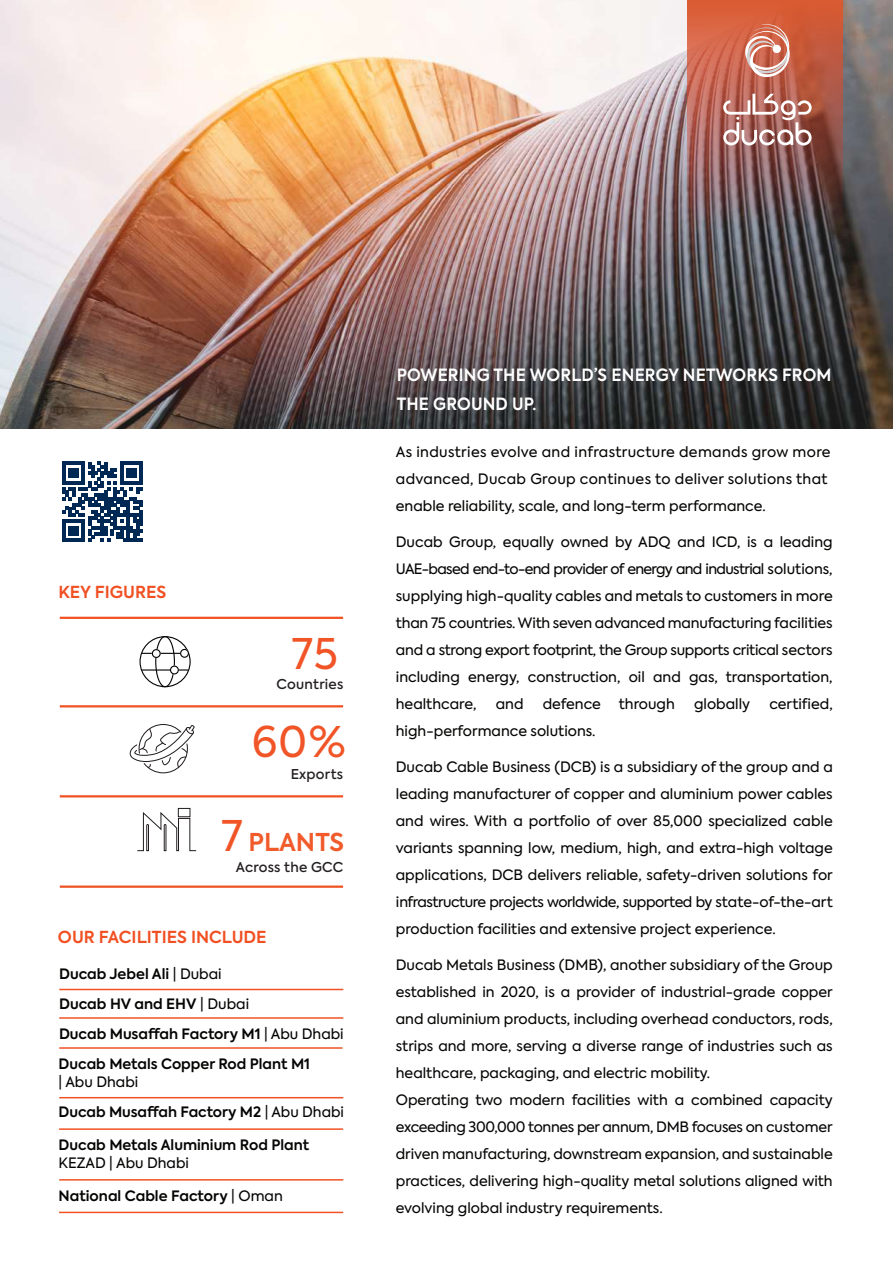
<style>
.page{position:relative;width:893px;height:1263px;background:#fff}
.page>*{position:absolute;margin:0;border:0;box-sizing:border-box;transform-origin:0 0}
.t1{font:42px "Axiforma";color:#f15426}
.t2{font:600 24.45px "Axiforma";color:#f15b2b}
.t3{font:600 16.8px/28.5px "Axiforma";letter-spacing:.01em;color:#fff;scale:.95 1}
.t4{font:600 16.5px "Axiforma";color:#f15022}
.t5{font:14.25px/27px "Axiforma";color:#050504;text-align:justify}
.t6{font:600 14.25px/30px "Axiforma";color:#040503}
.t7{font:14.25px/27px "Axiforma";letter-spacing:.025em;color:#050504}
.t8{font:14.25px "Axiforma";color:#040503}
.t9{font:500 13.5px "Axiforma";letter-spacing:.015em;color:#231f20}
.s1{font-weight:400}
</style>
<div class="page">
<img style="left:0;top:0;width:893px;height:428px">
<hr style="left:60px;top:617px;width:283px;height:2px;background:#f15224">
<hr style="left:60px;top:705px;width:283px;height:2px;background:#f15224">
<hr style="left:60px;top:795px;width:283px;height:2px;background:#f15224">
<hr style="left:60px;top:885px;width:283px;height:3px;background:#f15224">
<hr style="left:59px;top:989px;width:284px;height:1px;background:#f15224">
<hr style="left:59px;top:1017px;width:284px;height:2px;background:#f15224">
<hr style="left:59px;top:1047px;width:284px;height:2px;background:#f15224">
<hr style="left:59px;top:1128px;width:284px;height:2px;background:#f15224">
<hr style="left:59px;top:1097px;width:284px;height:1px;background:#f15224">
<hr style="left:59px;top:1179px;width:284px;height:1px;background:#f15224">
<hr style="left:59px;top:1212px;width:284px;height:1px;background:#f15224">
<div style="left:139px;top:636px;width:52px;height:51px;border:1px solid #040503;border-radius:50%"></div>
<div style="left:155px;top:636px;width:20px;height:51px;border:1px solid #040503;border-radius:50%"></div>
<hr style="left:142px;top:669px;width:47px;height:2px;background:#040503">
<hr style="left:142px;top:653px;width:47px;height:1px;background:#040503">
<div style="left:152px;top:650px;width:8px;height:7px;background:#fff;border-radius:50%"></div>
<div style="left:152px;top:649px;width:9px;height:9px;border:1px solid #040503;border-radius:50%"></div>
<div style="left:171px;top:666px;width:7px;height:8px;background:#fff;border-radius:50%"></div>
<div style="left:170px;top:665px;width:9px;height:9px;border:1px solid #040503;border-radius:50%"></div>
<div style="left:181px;top:649px;width:7px;height:8px;background:#fff;border-radius:50%"></div>
<div style="left:180px;top:649px;width:9px;height:9px;border:1px solid #040503;border-radius:50%"></div>
<img style="left:687px;top:0;width:155px;height:228px">
<svg style="left:723px;top:94px;width:89px;height:52px"></svg>
<svg style="left:745px;top:23px;width:45px;height:54px"></svg>
<svg style="left:129px;top:724px;width:66px;height:50px"></svg>
<svg style="left:62px;top:462px;width:81px;height:80px"></svg>
<div style="left:178px;top:808px;width:12px;height:9px;border:1px solid #211d1e"></div>
<svg style="left:137px;top:811px;width:60px;height:41px"></svg>
<p class="t4" style="left:58px;top:581px;width:109px">KEY FIGURES</p>
<h1 class="t1" style="left:292px;top:627px;width:47px">75</h1>
<p class="t9" style="left:277px;top:675px;width:68px">Countries</p>
<h1 class="t1" style="left:252px;top:715px;width:95px">60%</h1>
<p class="t9" style="left:291px;top:765px;width:54px">Exports</p>
<h1 class="t1" style="left:222px;top:809px;width:23px">7</h1>
<h2 class="t2" style="left:249px;top:825px;width:97px">PLANTS</h2>
<p class="t9" style="left:236px;top:859px;width:109px">Across the GCC</p>
<p class="t4" style="left:58px;top:925px;width:210px">OUR FACILITIES INCLUDE</p>
<p class="t6" style="left:59px;top:958px;width:286px">Ducab Jebel Ali <span class="s1">| Dubai<br></span>Ducab HV and EHV <span class="s1">| Dubai<br></span>Ducab Musaffah Factory M1 <span class="s1">| Abu Dhabi</span></p>
<p class="t6" style="left:59px;top:1049px;width:253px">Ducab Metals Copper Rod Plant M1</p>
<p class="t6" style="left:59px;top:1067px;width:287px"><span class="s1">| Abu Dhabi<br></span>Ducab Musaffah Factory M2 <span class="s1">| Abu Dhabi</span></p>
<p class="t6" style="left:59px;top:1130px;width:252px">Ducab Metals Aluminium Rod Plant</p>
<p class="t8" style="left:59px;top:1153px;width:132px">KEZAD | Abu Dhabi</p>
<p class="t6" style="left:59px;top:1181px;width:226px">National Cable Factory <span class="s1">| Oman</span></p>
<p class="t3" style="left:397px;top:361px;width:459px">POWERING THE WORLD’S ENERGY NETWORKS FROM<br>THE GROUND UP.</p>
<p class="t7" style="left:396px;top:438px;width:436px">As industries evolve and infrastructure demands grow more advanced, Ducab Group continues to deliver solutions that enable reliability, scale, and long-term performance.</p>
<p class="t5" style="left:396px;top:528px;width:438px">Ducab Group, equally owned by ADQ and ICD, is a leading UAE-based end-to-end provider of energy and industrial solutions, supplying high-quality cables and metals to customers in more than 75 countries. With seven advanced manufacturing facilities and a strong export footprint, the Group supports critical sectors including energy, construction, oil and gas, transportation, healthcare,</p>
<p class="t5" style="left:496px;top:690px;width:29px">and</p>
<p class="t5" style="left:543px;top:690px;width:60px">defence</p>
<p class="t5" style="left:619px;top:690px;width:58px">through</p>
<p class="t5" style="left:694px;top:690px;width:58px">globally</p>
<p class="t5" style="left:769px;top:690px;width:65px">certified,</p>
<p class="t5" style="left:396px;top:717px;width:201px">high-performance solutions.</p>
<p class="t5" style="left:396px;top:753px;width:438px">Ducab Cable Business (DCB) is a subsidiary of the group and a leading manufacturer of copper and aluminium power cables and wires. With a portfolio of over 85,000 specialized cable variants spanning low, medium, high, and extra-high voltage applications, DCB delivers reliable, safety-driven solutions for infrastructure projects worldwide, supported by state-of-the-art production facilities and extensive project experience.</p>
<p class="t5" style="left:396px;top:951px;width:438px;text-align:left">Ducab Metals Business (DMB), another subsidiary of the Group established in 2020, is a provider of industrial-grade copper and aluminium products, including overhead conductors, rods, strips and more, serving a diverse range of industries such as healthcare, packaging, and electric mobility.<br>Operating two modern facilities with a combined capacity exceeding 300,000 tonnes per annum, DMB focuses on customer driven manufacturing, downstream expansion, and sustainable practices, delivering high-quality metal solutions aligned with evolving global industry requirements.</p>
</div>
